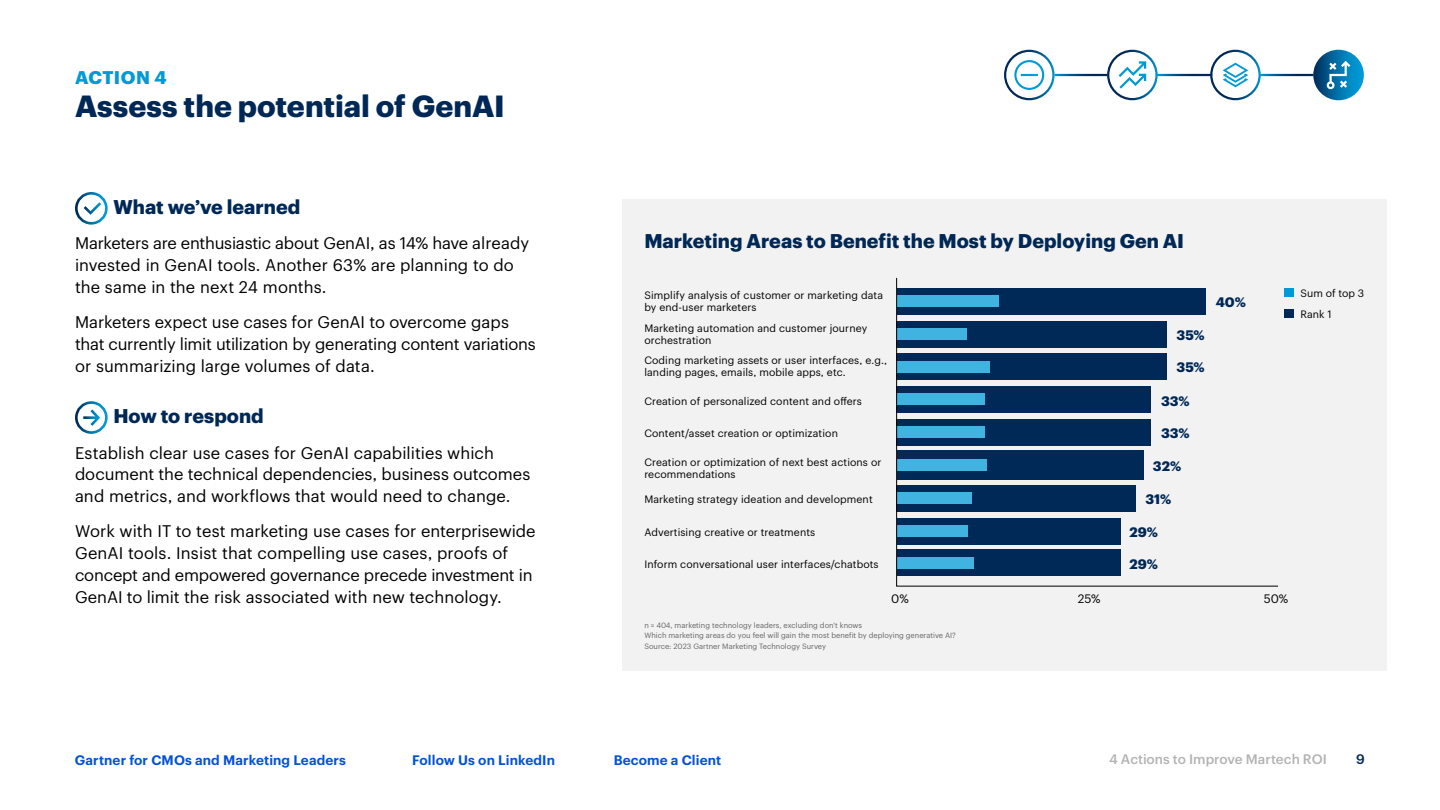
<style>
.page{position:relative;width:1440px;height:810px;background:#fff}
.page>*{position:absolute;margin:0;border:0;box-sizing:border-box;transform-origin:0 0}
.t1{font:700 30px "Graphik";color:#002856}
.t2{font:700 19.5px "Graphik";color:#002856}
.t3{font:700 18px "Graphik";letter-spacing:.025em;color:#009ad7}
.t4{font:16.5px/21.8px "Graphik";color:#000}
.t5{font:600 13.5px "Graphik";letter-spacing:.01em;color:#0052d6}
.t6{font:500 13.5px "Graphik";color:#b3b3b3}
.t7{font:700 13.5px "Graphik";color:#002856}
.t8{font:500 13.5px "Graphik";color:#002856}
.t9{font:12px "Graphik";color:#000}
.t10{font:10.5px/12px "Graphik";letter-spacing:.01em;color:#000}
.t11{font:7.5px/10.5px "Graphik";color:#666}
</style>
<div class="page">
<div style="left:622px;top:200px;width:764px;height:471px;background:#f2f2f2"></div>
<div style="left:75px;top:192px;width:33px;height:33px;border:3px solid #fff;border-radius:50%"></div>
<svg style="left:81px;top:199px;width:23px;height:18px"></svg>
<div style="left:75px;top:401px;width:33px;height:33px;border:3px solid #fff;border-radius:50%"></div>
<svg style="left:90px;top:407px;width:12px;height:22px"></svg>
<hr style="left:83px;top:416px;width:16px;height:3px;background:#fff">
<svg style="left:1313px;top:50px;width:51px;height:50px"></svg>
<svg style="left:1326px;top:61px;width:24px;height:28px"></svg>
<div style="left:1107px;top:50px;width:50px;height:50px;border:2px solid #fff;border-radius:50%"></div>
<div style="left:1004px;top:50px;width:50px;height:50px;border:2px solid #fff;border-radius:50%"></div>
<svg style="left:1014px;top:60px;width:30px;height:30px"></svg>
<svg style="left:1118px;top:61px;width:28px;height:28px"></svg>
<div style="left:1210px;top:50px;width:50px;height:50px;border:2px solid #fff;border-radius:50%"></div>
<svg style="left:1222px;top:63px;width:26px;height:24px"></svg>
<div style="left:1284px;top:288px;width:9px;height:9px;background:#009ad7"></div>
<div style="left:1284px;top:309px;width:9px;height:9px;background:#002856"></div>
<svg style="left:896px;top:277px;width:382px;height:310px"></svg>
<p class="t3" style="left:75px;top:64px;width:93px">ACTION 4</p>
<h1 class="t1" style="left:75px;top:83px;width:431px">Assess the potential of GenAI</h1>
<p class="t2" style="left:113px;top:192px;width:188px">What we’ve learned</p>
<p class="t4" style="left:75px;top:231px;width:456px">Marketers are enthusiastic about GenAI, as 14% have already invested in GenAI tools. Another 63% are planning to do the same in the next 24 months.</p>
<p class="t4" style="left:75px;top:310px;width:462px">Marketers expect use cases for GenAI to overcome gaps that currently limit utilization by generating content variations or summarizing large volumes of data.</p>
<p class="t2" style="left:113px;top:401px;width:152px">How to respond</p>
<p class="t4" style="left:75px;top:440px;width:457px">Establish clear use cases for GenAI capabilities which document the technical dependencies, business outcomes and metrics, and workflows that would need to change.</p>
<p class="t4" style="left:75px;top:519px;width:462px">Work with IT to test marketing use cases for enterprisewide GenAI tools. Insist that compelling use cases, proofs of concept and empowered governance precede investment in GenAI to limit the risk associated with new technology.</p>
<p class="t2" style="left:644px;top:225px;width:541px">Marketing Areas to Benefit the Most by Deploying Gen AI</p>
<p class="t10" style="left:644px;top:289px;width:240px">Simplify analysis of customer or marketing data by end-user marketers</p>
<p class="t10" style="left:644px;top:322px;width:224px">Marketing automation and customer journey orchestration</p>
<p class="t10" style="left:644px;top:353px;width:244px">Coding marketing assets or user interfaces, e.g., landing pages, emails, mobile apps, etc.</p>
<p class="t10" style="left:644px;top:394px;width:219px">Creation of personalized content and offers</p>
<p class="t10" style="left:644px;top:426px;width:195px">Content/asset creation or optimization</p>
<p class="t10" style="left:644px;top:455px;width:238px">Creation or optimization of next best actions or recommendations</p>
<p class="t10" style="left:644px;top:493px;width:230px">Marketing strategy ideation and development</p>
<p class="t10" style="left:644px;top:526px;width:172px">Advertising creative or treatments</p>
<p class="t10" style="left:644px;top:557px;width:236px">Inform conversational user interfaces/chatbots</p>
<p class="t7" style="left:1176px;top:324px;width:30px">35%</p>
<p class="t7" style="left:1176px;top:357px;width:30px">35%</p>
<p class="t7" style="left:1161px;top:391px;width:30px">33%</p>
<p class="t7" style="left:1161px;top:423px;width:30px">33%</p>
<p class="t7" style="left:1153px;top:456px;width:30px">32%</p>
<p class="t7" style="left:1145px;top:489px;width:27px">31%</p>
<p class="t7" style="left:1129px;top:522px;width:30px">29%</p>
<p class="t7" style="left:1129px;top:554px;width:30px">29%</p>
<p class="t7" style="left:1215px;top:291px;width:32px">40%</p>
<p class="t9" style="left:891px;top:589px;width:19px">0%</p>
<p class="t9" style="left:1078px;top:589px;width:24px">25%</p>
<p class="t9" style="left:1263px;top:589px;width:26px">50%</p>
<p class="t11" style="left:644px;top:619px;width:313px">n = 404, marketing technology leaders, excluding don't knows<br>Which marketing areas do you feel will gain the most benefit by deploying generative AI?<br>Source: 2023 Gartner Marketing Technology Survey</p>
<p class="t10" style="left:1300px;top:281px;width:65px;line-height:21px">Sum of top 3<br>Rank 1</p>
<p class="t5" style="left:75px;top:750px;width:272px">Gartner for CMOs and Marketing Leaders</p>
<p class="t5" style="left:412px;top:750px;width:144px">Follow Us on LinkedIn</p>
<p class="t5" style="left:614px;top:750px;width:109px">Become a Client</p>
<p class="t6" style="left:1109px;top:749px;width:219px">4 Actions to Improve Martech ROI</p>
<p class="t8" style="left:1356px;top:749px;width:10px">9</p>
</div>
